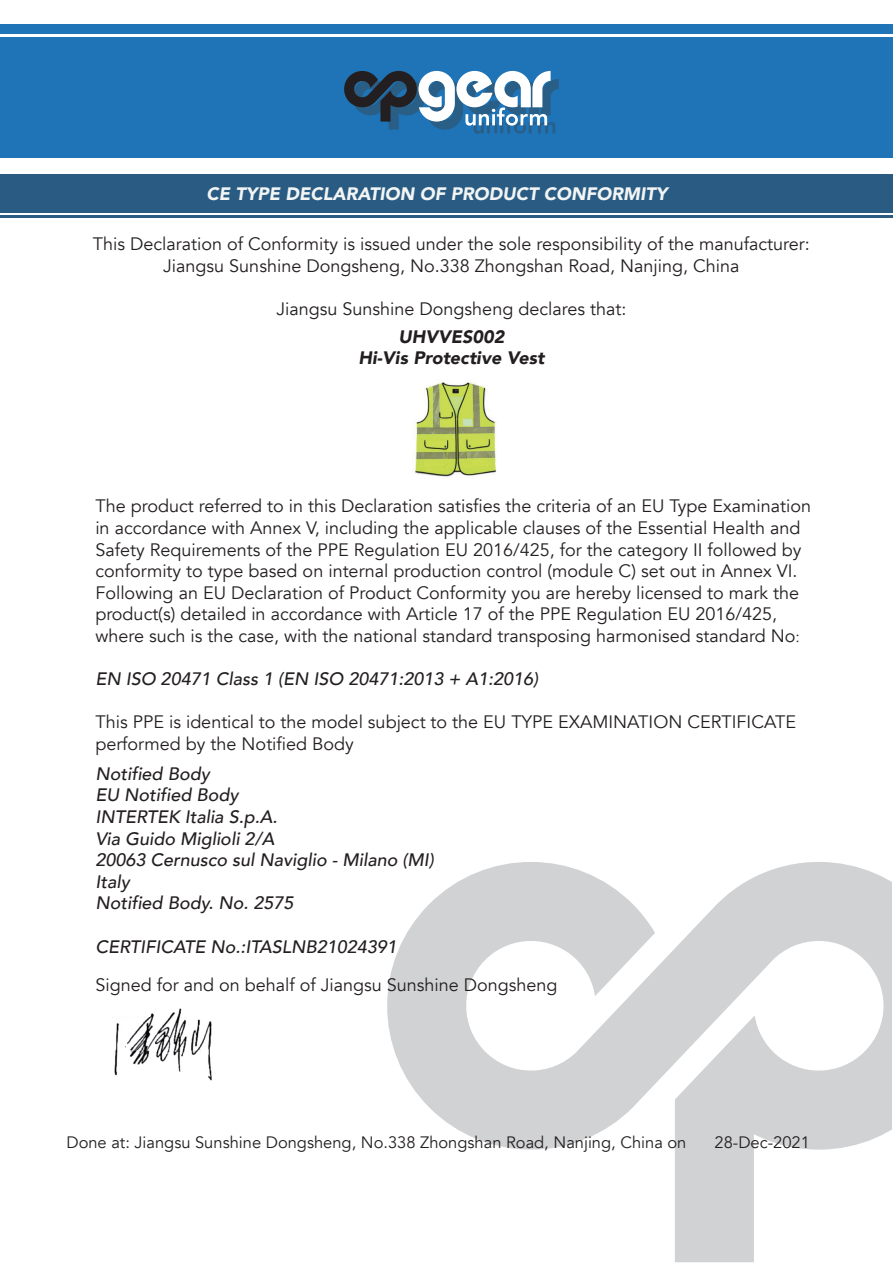
<style>
.page{position:relative;width:893px;height:1263px;background:#fff}
.page>*{position:absolute;margin:0;border:0;box-sizing:border-box;transform-origin:0 0}
.t1{font:18px/21.6px "Avenir";color:#231f20}
.t2{font:italic 500 18px/21.6px "Avenir";color:#231f20}
.t3{font:italic 900 18px "Avenir";color:#f3f5f5}
.t4{font:italic 900 18px/21.6px "Avenir";color:#231f20;text-align:center}
.t5{font:16.5px "Avenir";color:#231f20}
.s1{font-family:"Adobe Song Std";font-weight:300}
</style>
<div class="page">
<svg style="left:387px;top:862px;width:505px;height:400px"></svg>
<img style="left:114px;top:1008px;width:98px;height:73px">
<div style="left:0;top:37px;width:893px;height:120px;background:#1e74b6"></div>
<div style="left:0;top:24px;width:893px;height:10px;background:#1e74b6"></div>
<svg style="left:344px;top:70px;width:215px;height:64px"></svg>
<img style="left:413px;top:382px;width:84px;height:95px">
<div style="left:0;top:174px;width:893px;height:38px;background:#2a5c83"></div>
<hr style="left:0;top:215px;width:893px;height:3px;background:#2a5c83">
<p class="t3" style="left:206px;top:179px;width:462px">CE TYPE DECLARATION OF PRODUCT CONFORMITY</p>
<p class="t1" style="left:93px;top:233px;width:718px;text-align:center">This Declaration of Conformity is issued under the sole responsibility of the manufacturer:<br>Jiangsu Sunshine Dongsheng, No.338 Zhongshan Road, Nanjing, China</p>
<p class="t1" style="left:277px;top:298px;width:351px">Jiangsu Sunshine Dongsheng declares that:</p>
<p class="t4" style="left:358px;top:325px;width:187px">UHVVES002<br>Hi-Vis Protective Vest</p>
<p class="t1" style="left:95px;top:496px;width:717px">The product referred to in this Declaration satisfies the criteria of an EU Type Examination in accordance with Annex V, including the applicable clauses of the Essential Health and Safety Requirements of the PPE Regulation EU 2016/425, for the category II followed by conformity to type based on internal production control (module C) set out in Annex VI.<br>Following an EU Declaration of Product Conformity you are hereby licensed to mark the product(s) detailed in accordance with Article 17 of the PPE Regulation EU 2016/425, where such is the case, with the national standard transposing harmonised standard No<span class="s1">:</span></p>
<p class="t2" style="left:95px;top:668px;width:444px">EN ISO 20471 Class 1 (EN ISO 20471:2013 + A1:2016)</p>
<p class="t1" style="left:95px;top:712px;width:702px">This PPE is identical to the model subject to the EU TYPE EXAMINATION CERTIFICATE performed by the Notified Body</p>
<p class="t2" style="left:95px;top:763px;width:340px">Notified Body<br>EU Notified Body<br>INTERTEK Italia S.p.A.<br>Via Guido Miglioli 2/A<br>20063 Cernusco sul Naviglio - Milano (MI)<br>Italy<br>Notified Body. No. 2575</p>
<p class="t2" style="left:95px;top:936px;width:303px">CERTIFICATE No.:ITASLNB21024391</p>
<p class="t1" style="left:95px;top:974px;width:464px">Signed for and on behalf of Jiangsu Sunshine Dongsheng</p>
<p class="t5" style="left:66px;top:1133px;width:621px">Done at: Jiangsu Sunshine Dongsheng, No.338 Zhongshan Road, Nanjing, China on</p>
<p class="t5" style="left:714px;top:1133px;width:97px">28-Dec-2021</p>
</div>
